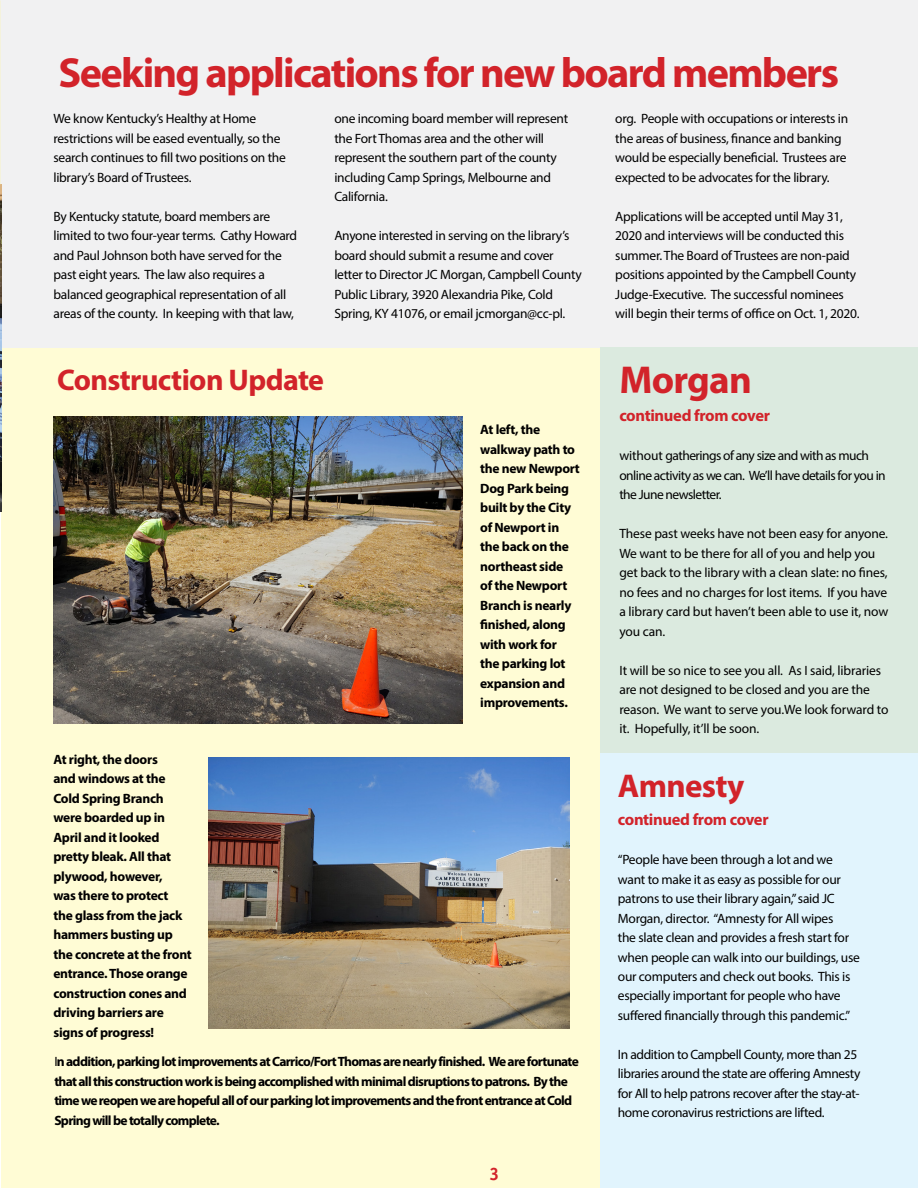
<style>
.page{position:relative;width:918px;height:1188px;background:#fff}
.page>*{position:absolute;margin:0;border:0;box-sizing:border-box;transform-origin:0 0}
.t1{font:700 42.3px "Myriad Pro";letter-spacing:-.04em;color:#d2232a}
.t2{font:700 39px "Myriad Pro";letter-spacing:-.02em;color:#d2232a}
.t3{font:700 33px "Myriad Pro";letter-spacing:-.02em;color:#d2232a}
.t4{font:700 30px "Myriad Pro";letter-spacing:-.02em;color:#d2232a}
.t5{font:700 18px "Officina Ser ITC Std";color:#d2232a}
.t6{font:700 16.5px "Myriad Pro";letter-spacing:-.02em;color:#d2232a}
.t7{font:13.5px/19.5px "Myriad Pro";letter-spacing:-.02em;color:#000}
.t8{font:700 13.5px/19.5px "Myriad Pro";letter-spacing:-.025em;color:#000}
.t9{font:700 13.5px/19.5px "Myriad Pro";letter-spacing:-.05em;color:#000}
.t10{font:13.5px/19.5px "Myriad Pro";letter-spacing:-.04em;color:#000}
.s1{font-weight:400}
</style>
<div class="page">
<div style="left:2px;top:348px;width:598px;height:840px;background:#fffcd5"></div>
<div style="left:0;top:0;width:918px;height:348px;background:#f1f1f2"></div>
<div style="left:600px;top:348px;width:318px;height:406px;background:#dbeadf"></div>
<div style="left:600px;top:754px;width:318px;height:434px;background:#e1f4fd"></div>
<img style="left:0;top:184px;width:2px;height:327px">
<img style="left:53px;top:417px;width:410px;height:307px">
<img style="left:208px;top:757px;width:362px;height:271px">
<h1 class="t1" style="left:58px;top:45px;width:782px">Seeking applications for new board members</h1>
<p class="t7" style="left:53px;top:109px;width:234px">We know Kentucky’s Healthy at Home restrictions will be eased eventually, so the search continues to fill two positions on the library’s Board of Trustees.</p>
<p class="t7" style="left:53px;top:206px;width:245px">By Kentucky statute, board members are limited to two four-year terms. Cathy Howard and Paul Johnson both have served for the past eight years. The law also requires a balanced geographical representation of all areas of the county. In keeping with that law,</p>
<p class="t7" style="left:334px;top:109px;width:235px">one incoming board member will represent the Fort Thomas area and the other will represent the southern part of the county including Camp Springs, Melbourne and California.</p>
<p class="t7" style="left:334px;top:226px;width:249px">Anyone interested in serving on the library’s board should submit a resume and cover letter to Director JC Morgan, Campbell County Public Library, 3920 Alexandria Pike, Cold Spring, KY 41076, or email jcmorgan@cc-pl.</p>
<h3 class="t4" style="left:57px;top:361px;width:269px">Construction Update</h3>
<p class="t8" style="left:480px;top:419px;width:101px">At left, the walkway path to the new Newport<br>Dog Park being built by the City of Newport in the back on the northeast side<br>of the Newport<br>Branch is nearly finished, along with work for<br>the parking lot expansion and improvements.</p>
<p class="t8" style="left:53px;top:749px;width:140px">At right, the doors<br>and windows at the<br>Cold Spring Branch were boarded up in<br>April and it looked pretty bleak. All that plywood, however,<br>was there to protect<br>the glass from the jack hammers busting up the concrete at the front entrance. Those orange construction cones and driving barriers are signs of progress!</p>
<p class="t9" style="left:54px;top:1051px;width:526px"><span class="s1">I</span>n addition, parking lot improvements at Carrico/Fort Thomas are nearly finished. We are fortunate that all this construction work is being accomplished with minimal disruptions to patrons. By the time we reopen we are hopeful all of our parking lot improvements and the front entrance at Cold Spring will be totally complete.</p>
<h3 class="t5" style="left:490px;top:1162px;width:11px">3</h3>
<p class="t7" style="left:615px;top:109px;width:235px">org. People with occupations or interests in the areas of business, finance and banking would be especially beneficial. Trustees are expected to be advocates for the library.</p>
<p class="t7" style="left:615px;top:206px;width:246px">Applications will be accepted until May 31, 2020 and interviews will be conducted this summer. The Board of Trustees are non-paid positions appointed by the Campbell County Judge-Executive. The successful nominees will begin their terms of office on Oct. 1, 2020.</p>
<h2 class="t2" style="left:619px;top:354px;width:134px">Morgan</h2>
<p class="t6" style="left:619px;top:405px;width:152px">continued from cover</p>
<p class="t10" style="left:619px;top:446px;width:268px">without gatherings of any size and with as much online activity as we can. We’ll have details for you in the June newsletter.</p>
<p class="t7" style="left:619px;top:524px;width:270px">These past weeks have not been easy for anyone.<br>We want to be there for all of you and help you get back to the library with a clean slate: no fines, no fees and no charges for lost items. If you have a library card but haven’t been able to use it, now you can.</p>
<p class="t7" style="left:619px;top:660px;width:271px">It will be so nice to see you all. As I said, libraries are not designed to be closed and you are the reason. We want to serve you.We look forward to it. Hopefully, it’ll be soon.</p>
<h3 class="t3" style="left:618px;top:764px;width:128px">Amnesty</h3>
<p class="t6" style="left:618px;top:809px;width:152px">continued from cover</p>
<p class="t7" style="left:618px;top:850px;width:244px">“People have been through a lot and we want to make it as easy as possible for our patrons to use their library again,” said JC Morgan, director. “Amnesty for All wipes<br>the slate clean and provides a fresh start for when people can walk into our buildings, use our computers and check out books. This is especially important for people who have suffered financially through this pandemic.”</p>
<p class="t7" style="left:618px;top:1045px;width:244px">In addition to Campbell County, more than 25 libraries around the state are offering Amnesty for All to help patrons recover after the stay-at&shy;home coronavirus restrictions are lifted.</p>
</div>
